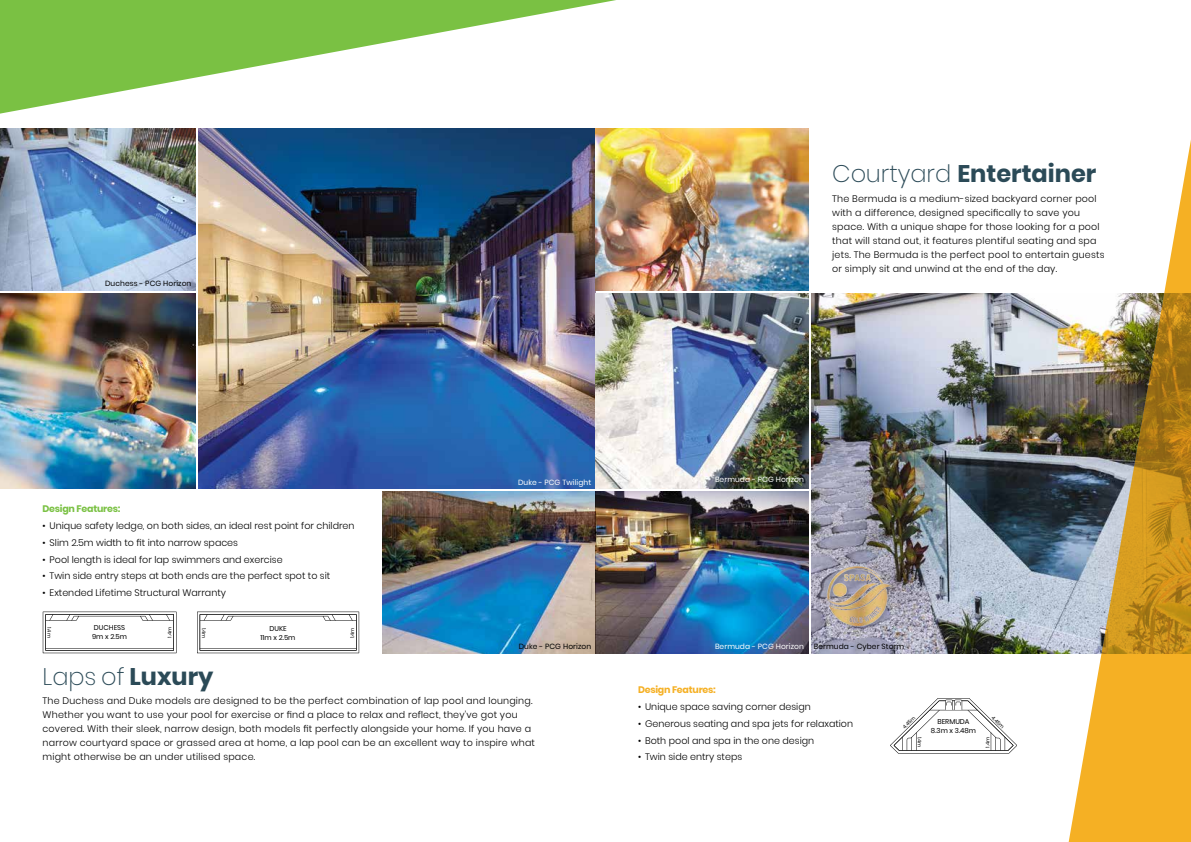
<style>
.page{position:relative;width:1191px;height:842px;background:#fff}
.page>*{position:absolute;margin:0;border:0;box-sizing:border-box;transform-origin:0 0}
.t1{font:700 24px "Poppins";color:#2b4a57}
.t2{font:200 24px "Poppins";color:#2b4a57}
.t3{font:300 9.5px/14px "Poppins";letter-spacing:.02em;color:#000}
.t4{font:300 9.5px "Poppins";color:#000}
.t5{font:700 9.5px "Poppins";letter-spacing:-.025em;color:#7ac143}
.t6{font:700 9.5px "Poppins";letter-spacing:-.025em;color:#f5b024}
.t7{font:7.5px "Poppins";letter-spacing:.01em;color:#fff}
.t8{font:7.5px "Poppins";letter-spacing:.01em;color:#000}
.t9{font:7px/8.4px "Poppins";color:#000;text-align:center}
.t10{font:5px "Poppins";color:#000}
.s1{font-weight:200}
.s2{font-weight:700}
</style>
<div class="page">
<img style="left:198px;top:129px;width:397px;height:360px">
<img style="left:0;top:129px;width:196px;height:161px">
<img style="left:0;top:293px;width:196px;height:196px">
<img style="left:383px;top:492px;width:212px;height:161px">
<svg style="left:0;top:0;width:616px;height:114px"></svg>
<img style="left:811px;top:293px;width:255px;height:360px">
<img style="left:595px;top:293px;width:213px;height:196px">
<img style="left:595px;top:129px;width:213px;height:161px">
<img style="left:595px;top:492px;width:213px;height:161px">
<img style="left:1066px;top:140px;width:125px;height:702px">
<svg style="left:890px;top:698px;width:126px;height:55px"></svg>
<svg style="left:197px;top:612px;width:162px;height:41px"></svg>
<hr style="left:200px;top:648px;width:156px;height:1px;background:#000">
<svg style="left:43px;top:612px;width:133px;height:41px"></svg>
<hr style="left:46px;top:648px;width:128px;height:1px;background:#000">
<div style="left:825px;top:566px;width:70px;height:65px;background:#000;opacity:.18"></div>
<img style="left:823px;top:565px;width:70px;height:63px">
<p class="t8" style="left:105px;top:279px;width:88px">Duchess - PCG Horizon</p>
<h1 class="t1" style="left:832px;top:160px;width:265px"><span class="s1">Courtyard</span> Entertainer</h1>
<p class="t3" style="left:832px;top:192px;width:274px">The Bermuda is a medium-sized backyard corner pool with a difference, designed specifically to save you space. With a unique shape for those looking for a pool that will stand out, it features plentiful seating and spa jets. The Bermuda is the perfect pool to entertain guests or simply sit and unwind at the end of the day.</p>
<p class="t5" style="left:43px;top:503px;width:79px">Design Features:</p>
<p class="t4" style="left:43px;top:520px;width:313px">• Unique safety ledge, on both sides, an ideal rest point for children</p>
<p class="t4" style="left:43px;top:537px;width:197px">• Slim 2.5m width to fit into narrow spaces</p>
<p class="t4" style="left:43px;top:554px;width:242px">• Pool length is ideal for lap swimmers and exercise</p>
<p class="t4" style="left:43px;top:571px;width:289px">• Twin side entry steps at both ends are the perfect spot to sit</p>
<p class="t4" style="left:43px;top:587px;width:185px">• Extended Lifetime Structural Warranty</p>
<p class="t10" style="left:53px;top:627px;width:12px;rotate:90deg">1.4m</p>
<p class="t9" style="left:92px;top:624px;width:37px;text-align:left">DUCHESS<br>9m x 2.5m</p>
<p class="t10" style="left:167px;top:638px;width:12px;rotate:-90deg">1.4m</p>
<p class="t10" style="left:207px;top:628px;width:12px;rotate:90deg">1.4m</p>
<p class="t9" style="left:261px;top:625px;width:36px">DUKE<br>11m x 2.5m</p>
<p class="t10" style="left:349px;top:638px;width:12px;rotate:-90deg">1.4m</p>
<p class="t7" style="left:518px;top:478px;width:75px">Duke - PCG Twilight</p>
<p class="t8" style="left:519px;top:642px;width:74px">Duke - PCG Horizon</p>
<h1 class="t2" style="left:43px;top:662px;width:172px">Laps of <span class="s2">Luxury</span></h1>
<p class="t3" style="left:43px;top:694px;width:494px">The Duchess and Duke models are designed to be the perfect combination of lap pool and lounging.<br>Whether you want to use your pool for exercise or find a place to relax and reflect, they’ve got you covered. With their sleek, narrow design, both models fit perfectly alongside your home. If you have a narrow courtyard space or grassed area at home, a lap pool can be an excellent way to inspire what might otherwise be an under utilised space.</p>
<p class="t7" style="left:715px;top:475px;width:90px">Bermuda - PCG Horizon</p>
<p class="t7" style="left:715px;top:642px;width:90px">Bermuda - PCG Horizon</p>
<p class="t8" style="left:814px;top:642px;width:92px">Bermuda - Cyber Storm</p>
<p class="t6" style="left:638px;top:684px;width:79px">Design Features:</p>
<p class="t4" style="left:638px;top:701px;width:174px">• Unique space saving corner design</p>
<p class="t4" style="left:638px;top:718px;width:217px">• Generous seating and spa jets for relaxation</p>
<p class="t4" style="left:638px;top:735px;width:178px">• Both pool and spa in the one design</p>
<p class="t4" style="left:638px;top:751px;width:106px">• Twin side entry steps</p>
<p class="t10" style="left:901px;top:725px;width:17px;rotate:-45deg">4.45m</p>
<p class="t10" style="left:994px;top:714px;width:17px;rotate:45deg">4.45m</p>
<p class="t10" style="left:984px;top:747px;width:12px;rotate:-90deg">1.4m</p>
<p class="t9" style="left:931px;top:718px;width:47px">BERMUDA<br>8.3m x 3.48m</p>
<p class="t10" style="left:922px;top:737px;width:12px;rotate:90deg">1.4m</p>
</div>
